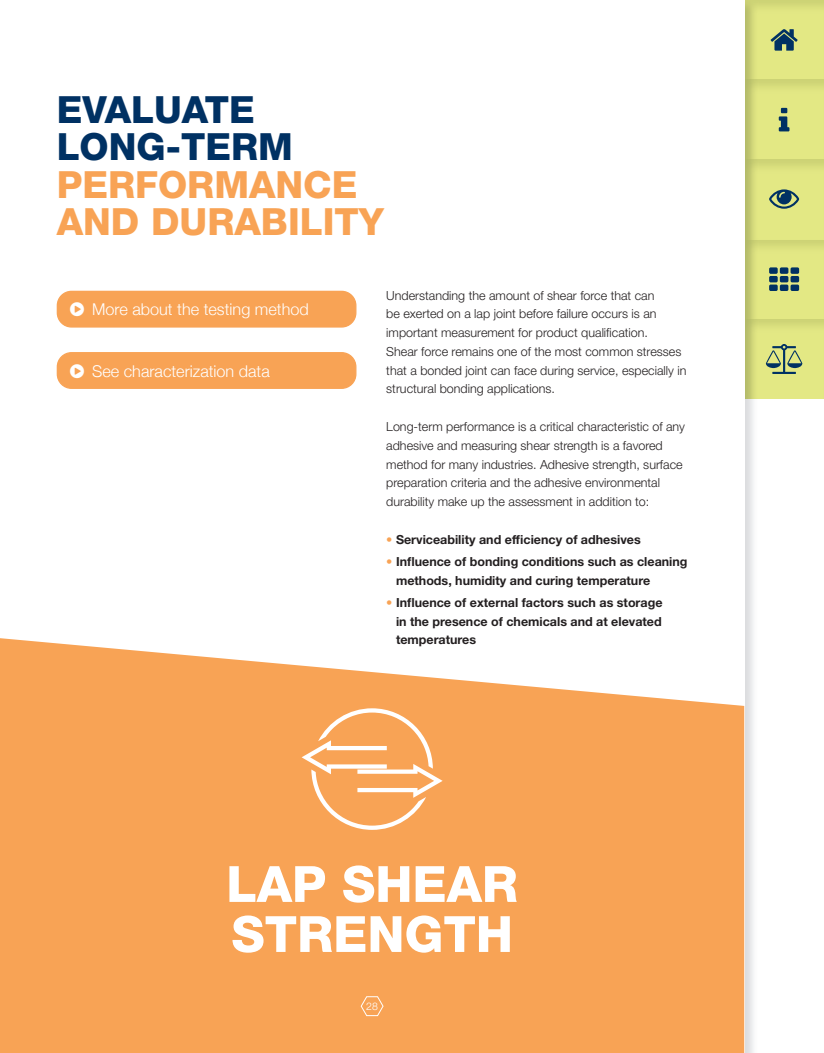
<style>
.page{position:relative;width:824px;height:1053px;background:#fff}
.page>*{position:absolute;margin:0;border:0;box-sizing:border-box;transform-origin:0 0}
.t1{font:800 50px/50px "Helvetica Neue LT Std";color:#fff}
.t2{font:800 37.5px/37.5px "Helvetica Neue LT Std";color:#f8a355}
.t3{font:800 37.5px/37.5px "Helvetica Neue LT Std";color:#003163}
.t4{font:300 16.25px "Helvetica Neue";color:#fff}
.t5{font:300 12.5px/18.8px "Helvetica Neue LT Std";color:#231f20}
.t6{font:700 12.5px/18.8px "Helvetica Neue LT Std";color:#231f20}
.t7{font:300 10.5px "Helvetica Neue LT Std";color:#fff}
.s1{font-weight:300;color:#f8a355}
</style>
<div class="page">
<svg style="left:770px;top:29px;width:28px;height:22px"></svg>
<svg style="left:779px;top:108px;width:10px;height:23px"></svg>
<svg style="left:769px;top:267px;width:30px;height:24px"></svg>
<svg style="left:769px;top:189px;width:30px;height:20px"></svg>
<svg style="left:766px;top:344px;width:36px;height:30px"></svg>
<svg style="left:0;top:638px;width:744px;height:414px;background:#f8aa63"></svg>
<svg style="left:302px;top:708px;width:141px;height:121px;background:#f9b170"></svg>
<div style="left:57px;top:352px;width:299px;height:36px;background:#f8a355;border-radius:14px"></div>
<div style="left:57px;top:352px;width:299px;height:37px;border:1px solid #f8a355;border-radius:14px"></div>
<div style="left:57px;top:291px;width:299px;height:36px;background:#f8a355;border-radius:14px"></div>
<div style="left:57px;top:291px;width:299px;height:36px;border:1px solid #f8a355;border-radius:14px"></div>
<svg style="left:360px;top:995px;width:24px;height:21px"></svg>
<h2 class="t3" style="left:57px;top:90px;width:238px">EVALUATE<br>LONG-TERM</h2>
<h2 class="t2" style="left:57px;top:165px;width:329px">PERFORMANCE<br>AND DURABILITY</h2>
<h3 class="t4" style="left:92px;top:296px;width:218px">More about the testing method</h3>
<h3 class="t4" style="left:92px;top:357px;width:179px">See characterization data</h3>
<p class="t5" style="left:386px;top:285px;width:302px">Understanding the amount of shear force that can<br>be exerted on a lap joint before failure occurs is an important measurement for product qualification.<br>Shear force remains one of the most common stresses that a bonded joint can face during service, especially in structural bonding applications.</p>
<p class="t5" style="left:386px;top:417px;width:300px">Long-term performance is a critical characteristic of any adhesive and measuring shear strength is a favored method for many industries. Adhesive strength, surface preparation criteria and the adhesive environmental durability make up the assessment in addition to:</p>
<p class="t6" style="left:386px;top:529px;width:256px"><span class="s1">•</span> Serviceability and efficiency of adhesives</p>
<p class="t6" style="left:396px;top:551px;width:293px;text-indent:-10px"><span class="s1">•</span> Influence of bonding conditions such as cleaning methods, humidity and curing temperature</p>
<p class="t6" style="left:396px;top:592px;width:268px;text-align:justify;text-indent:-10px"><span class="s1">•</span> Influence of external factors such as storage in the presence of chemicals and at elevated temperatures</p>
<h1 class="t1" style="left:226px;top:858px;width:293px">LAP SHEAR<br>STRENGTH</h1>
<p class="t7" style="left:366px;top:999px;width:13px">28</p>
</div>
